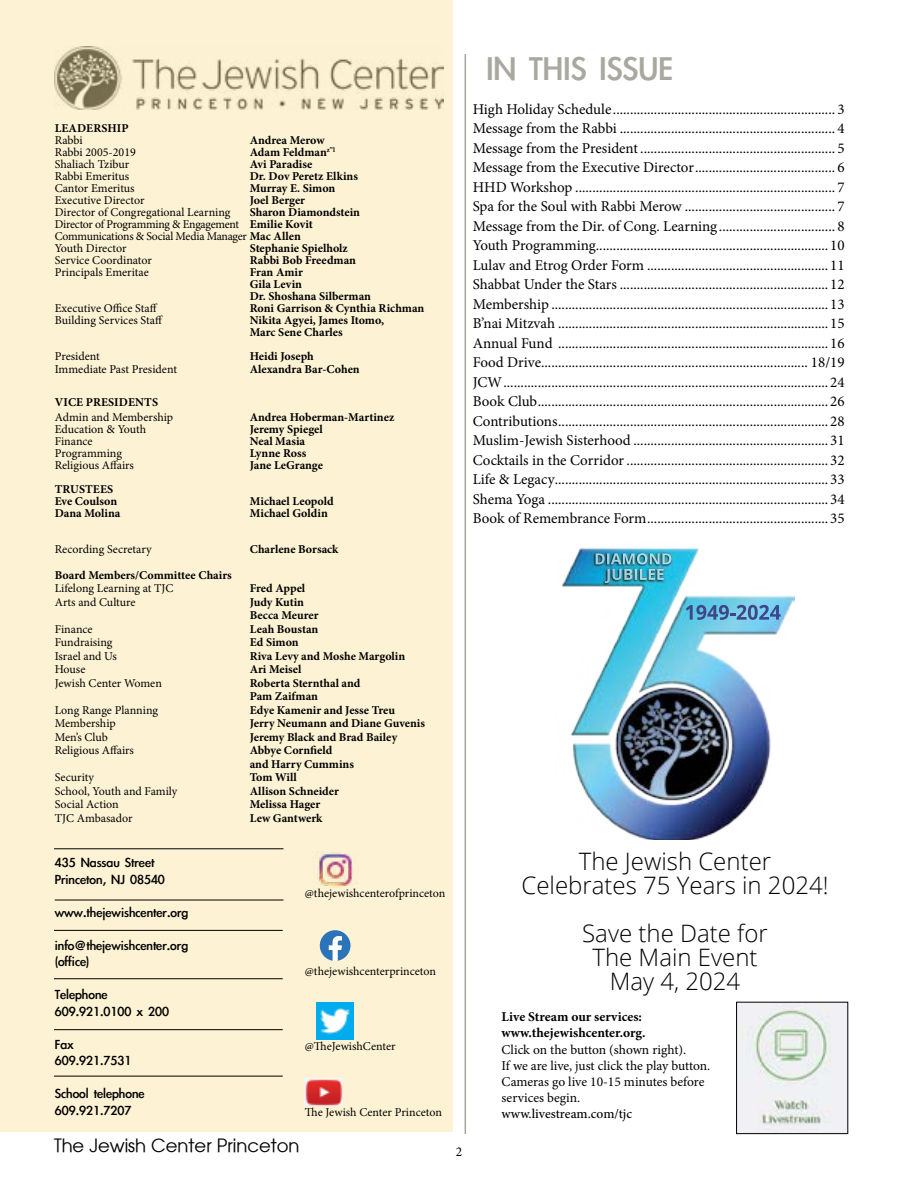
<style>
.page{position:relative;width:918px;height:1188px;background:#fff}
.page>*{position:absolute;margin:0;border:0;box-sizing:border-box;transform-origin:0 0}
.t1{font:37.5px "Li Gothic Med";color:#a9a89e}
.t2{font:300 24px/24px "Open Sans";color:#000;text-align:center}
.t3{font:18px "Moderne";color:#000}
.t4{font:15px/19.5px "Minion Pro";color:#000;text-align:justify}
.t5{font:15px/16.5px "Li Gothic Med";color:#000}
.t6{font:13.5px/16.2px "Minion Pro";letter-spacing:-.005em;color:#000}
.t7{font:700 13.5px/16.2px "Minion Pro";color:#000}
.t8{font:500 13.5px "Minion Pro";color:#000}
.t9{font:12px/12px "Minion Pro";letter-spacing:-.005em;color:#000}
.t10{font:700 12px/12px "Minion Pro";color:#000}
.s1{font-weight:700}
</style>
<div class="page">
<div style="left:0;top:0;width:453px;height:1132px;background:#fdf3d4"></div>
<hr style="left:465px;top:54px;width:1px;height:1080px;background:#a9a89e">
<hr style="left:54px;top:848px;width:230px;height:1px;background:#000">
<hr style="left:55px;top:900px;width:229px;height:1px;background:#000">
<hr style="left:54px;top:930px;width:229px;height:1px;background:#000">
<hr style="left:54px;top:978px;width:229px;height:1px;background:#000">
<hr style="left:54px;top:1029px;width:229px;height:1px;background:#000">
<hr style="left:54px;top:1076px;width:229px;height:1px;background:#000">
<svg style="left:320px;top:930px;width:31px;height:31px"></svg>
<img style="left:317px;top:1003px;width:37px;height:37px">
<img style="left:317px;top:852px;width:40px;height:35px">
<img style="left:305px;top:1079px;width:38px;height:27px">
<img style="left:738px;top:1004px;width:108px;height:128px">
<div style="left:736px;top:1002px;width:112px;height:132px;border:1px solid #000"></div>
<img style="left:561px;top:547px;width:233px;height:292px">
<img style="left:596px;top:553px;width:76px;height:30px">
<svg style="left:686px;top:605px;width:95px;height:15px"></svg>
<p class="t10" style="left:55px;top:122px;width:76px">LEADERSHIP</p>
<p class="t9" style="left:55px;top:134px;width:30px">Rabbi</p>
<p class="t10" style="left:250px;top:134px;width:76px">Andrea Merow</p>
<p class="t9" style="left:55px;top:146px;width:83px">Rabbi 2005-2019</p>
<p class="t10" style="left:250px;top:146px;width:87px">Adam Feldman<sup>z”l</sup></p>
<p class="t9" style="left:55px;top:158px;width:76px">Shaliach Tzibur</p>
<p class="t10" style="left:250px;top:158px;width:64px">Avi Paradise</p>
<p class="t9" style="left:55px;top:170px;width:76px">Rabbi Emeritus</p>
<p class="t10" style="left:250px;top:170px;width:110px">Dr. Dov Peretz Elkins</p>
<p class="t9" style="left:55px;top:182px;width:81px">Cantor Emeritus</p>
<p class="t10" style="left:250px;top:182px;width:87px">Murray E. Simon</p>
<p class="t9" style="left:55px;top:194px;width:91px">Executive Director</p>
<p class="t10" style="left:250px;top:194px;width:57px">Joel Berger</p>
<p class="t9" style="left:55px;top:206px;width:177px">Director of Congregational Learning</p>
<p class="t9" style="left:55px;top:206px;width:307px;text-indent:195px"><span class="s1">Sharon Diamondstein </span>Director of Programming &amp; Engagement <span class="s1">Emilie Kovit </span>Communications &amp; Social Media Manager <span class="s1">Mac Allen<br></span>Youth Director</p>
<p class="t10" style="left:250px;top:242px;width:100px">Stephanie Spielholz</p>
<p class="t9" style="left:55px;top:254px;width:99px">Service Coordinator</p>
<p class="t10" style="left:250px;top:254px;width:108px">Rabbi Bob Freedman</p>
<p class="t9" style="left:55px;top:266px;width:96px">Principals Emeritae</p>
<p class="t10" style="left:250px;top:266px;width:123px">Fran Amir<br>Gila Levin<br>Dr. Shoshana Silberman</p>
<p class="t9" style="left:55px;top:302px;width:104px">Executive Office Staff</p>
<p class="t10" style="left:250px;top:302px;width:176px">Roni Garrison &amp; Cynthia Richman</p>
<p class="t9" style="left:55px;top:314px;width:110px">Building Services Staff</p>
<p class="t10" style="left:250px;top:314px;width:136px">Nikita Agyei, James Itomo,<br>Marc Sene Charles</p>
<p class="t9" style="left:55px;top:350px;width:47px">President</p>
<p class="t10" style="left:250px;top:350px;width:66px">Heidi Joseph</p>
<p class="t9" style="left:55px;top:364px;width:124px">Immediate Past President</p>
<p class="t10" style="left:250px;top:363px;width:111px">Alexandra Bar-Cohen</p>
<p class="t10" style="left:55px;top:396px;width:105px">VICE PRESIDENTS</p>
<p class="t9" style="left:55px;top:412px;width:120px">Admin and Membership</p>
<p class="t10" style="left:250px;top:411px;width:146px">Andrea Hoberman-Martinez</p>
<p class="t9" style="left:55px;top:424px;width:93px">Education &amp; Youth</p>
<p class="t10" style="left:250px;top:423px;width:75px">Jeremy Spiegel</p>
<p class="t9" style="left:55px;top:436px;width:39px">Finance</p>
<p class="t10" style="left:250px;top:435px;width:57px">Neal Masia</p>
<p class="t9" style="left:55px;top:448px;width:69px">Programming</p>
<p class="t10" style="left:250px;top:447px;width:58px">Lynne Ross</p>
<p class="t9" style="left:55px;top:460px;width:81px">Religious Affairs</p>
<p class="t10" style="left:250px;top:459px;width:75px">Jane LeGrange</p>
<p class="t10" style="left:55px;top:483px;width:64px">TRUSTEES<br>Eve Coulson</p>
<p class="t10" style="left:250px;top:495px;width:86px">Michael Leopold</p>
<p class="t10" style="left:55px;top:507px;width:67px">Dana Molina</p>
<p class="t10" style="left:250px;top:507px;width:80px">Michael Goldin</p>
<p class="t9" style="left:55px;top:544px;width:99px">Recording Secretary</p>
<p class="t10" style="left:250px;top:543px;width:90px">Charlene Borsack</p>
<p class="t10" style="left:55px;top:569px;width:179px">Board Members/Committee Chairs</p>
<p class="t9" style="left:55px;top:583px;width:120px">Lifelong Learning at TJC</p>
<p class="t10" style="left:250px;top:582px;width:57px">Fred Appel</p>
<p class="t9" style="left:55px;top:596px;width:82px">Arts and Culture</p>
<p class="t10" style="left:250px;top:595px;width:70px;line-height:13.5px">Judy Kutin<br>Becca Meurer</p>
<p class="t9" style="left:55px;top:623px;width:39px">Finance</p>
<p class="t10" style="left:250px;top:623px;width:70px">Leah Boustan</p>
<p class="t9" style="left:55px;top:637px;width:59px">Fundraising</p>
<p class="t10" style="left:250px;top:636px;width:50px">Ed Simon</p>
<p class="t9" style="left:55px;top:650px;width:64px">Israel and Us</p>
<p class="t10" style="left:250px;top:650px;width:157px">Riva Levy and Moshe Margolin</p>
<p class="t9" style="left:55px;top:664px;width:32px">House</p>
<p class="t10" style="left:250px;top:663px;width:53px">Ari Meisel</p>
<p class="t9" style="left:55px;top:677px;width:109px">Jewish Center Women</p>
<p class="t10" style="left:250px;top:676px;width:112px;line-height:13.5px">Roberta Sternthal and<br>Pam Zaifman</p>
<p class="t9" style="left:55px;top:704px;width:105px">Long Range Planning</p>
<p class="t10" style="left:250px;top:704px;width:147px">Edye Kamenir and Jesse Treu</p>
<p class="t9" style="left:55px;top:718px;width:62px">Membership</p>
<p class="t10" style="left:250px;top:717px;width:177px">Jerry Neumann and Diane Guvenis</p>
<p class="t9" style="left:55px;top:731px;width:55px">Men’s Club</p>
<p class="t10" style="left:250px;top:731px;width:149px">Jeremy Black and Brad Bailey</p>
<p class="t9" style="left:55px;top:745px;width:81px">Religious Affairs</p>
<p class="t10" style="left:250px;top:744px;width:106px;line-height:13.5px">Abbye Cornfield and Harry Cummins</p>
<p class="t9" style="left:55px;top:772px;width:41px">Security</p>
<p class="t10" style="left:250px;top:771px;width:49px">Tom Will</p>
<p class="t9" style="left:55px;top:785px;width:124px">School, Youth and Family</p>
<p class="t10" style="left:250px;top:785px;width:91px">Allison Schneider</p>
<p class="t9" style="left:55px;top:799px;width:66px">Social Action</p>
<p class="t10" style="left:250px;top:798px;width:72px">Melissa Hager</p>
<p class="t9" style="left:55px;top:812px;width:79px">TJC Ambasador</p>
<p class="t10" style="left:250px;top:812px;width:74px">Lew Gantwerk</p>
<p class="t5" style="left:55px;top:854px;width:112px">435 Nassau Street<br>Princeton, NJ 08540</p>
<p class="t5" style="left:55px;top:904px;width:135px">www.thejewishcenter.org</p>
<p class="t5" style="left:55px;top:937px;width:135px">info@thejewishcenter.org (office)</p>
<p class="t5" style="left:55px;top:986px;width:116px">Telephone<br>609.921.0100 x 200</p>
<p class="t5" style="left:55px;top:1036px;width:78px">Fax<br>609.921.7531</p>
<p class="t5" style="left:55px;top:1085px;width:91px">School telephone<br>609.921.7207</p>
<p class="t9" style="left:305px;top:887px;width:142px">@thejewishcenterofprinceton</p>
<p class="t9" style="left:305px;top:965px;width:133px">@thejewishcenterprinceton</p>
<p class="t9" style="left:305px;top:1040px;width:92px">@TheJewishCenter</p>
<p class="t9" style="left:305px;top:1106px;width:139px">The Jewish Center Princeton</p>
<p class="t3" style="left:54px;top:1134px;width:247px">The Jewish Center Princeton</p>
<p class="t6" style="left:456px;top:1143px;width:8px">2</p>
<h1 class="t1" style="left:486px;top:48px;width:189px">IN THIS ISSUE</h1>
<p class="t4" style="left:473px;top:99px;width:373px">High Holiday Schedule................................................................. 3<br>Message from the Rabbi ............................................................... 4<br>Message from the President......................................................... 5<br>Message from the Executive Director......................................... 6<br>HHD Workshop ............................................................................ 7<br>Spa for the Soul with Rabbi Merow ............................................ 7<br>Message from the Dir. of Cong. Learning.................................. 8<br>Youth Programming.................................................................... 10<br>Lulav and Etrog Order Form ..................................................... 11<br>Shabbat Under the Stars ............................................................. 12<br>Membership ................................................................................. 13<br>B’nai Mitzvah ............................................................................... 15<br>Annual Fund ............................................................................... 16<br>Food Drive.............................................................................. 18/19<br>JCW............................................................................................... 24<br>Book Club..................................................................................... 26<br>Contributions............................................................................... 28<br>Muslim-Jewish Sisterhood ......................................................... 31<br>Cocktails in the Corridor ........................................................... 32<br>Life &amp; Legacy................................................................................ 33<br>Shema Yoga .................................................................................. 34<br>Book of Remembrance Form..................................................... 35</p>
<h2 class="t2" style="left:522px;top:849px;width:309px">The Jewish Center<br>Celebrates 75 Years in 2024!</h2>
<h2 class="t2" style="left:582px;top:921px;width:187px">Save the Date for<br>The Main Event<br>May 4, 2024</h2>
<p class="t7" style="left:502px;top:1009px;width:146px">Live Stream our services: www.thejewishcenter.org.</p>
<p class="t6" style="left:502px;top:1041px;width:210px">Click on the button (shown right).<br>If we are live, just click the play button.<br>Cameras go live 10-15 minutes before services begin.</p>
<p class="t8" style="left:502px;top:1105px;width:132px">www.livestream.com/tjc</p>
</div>
